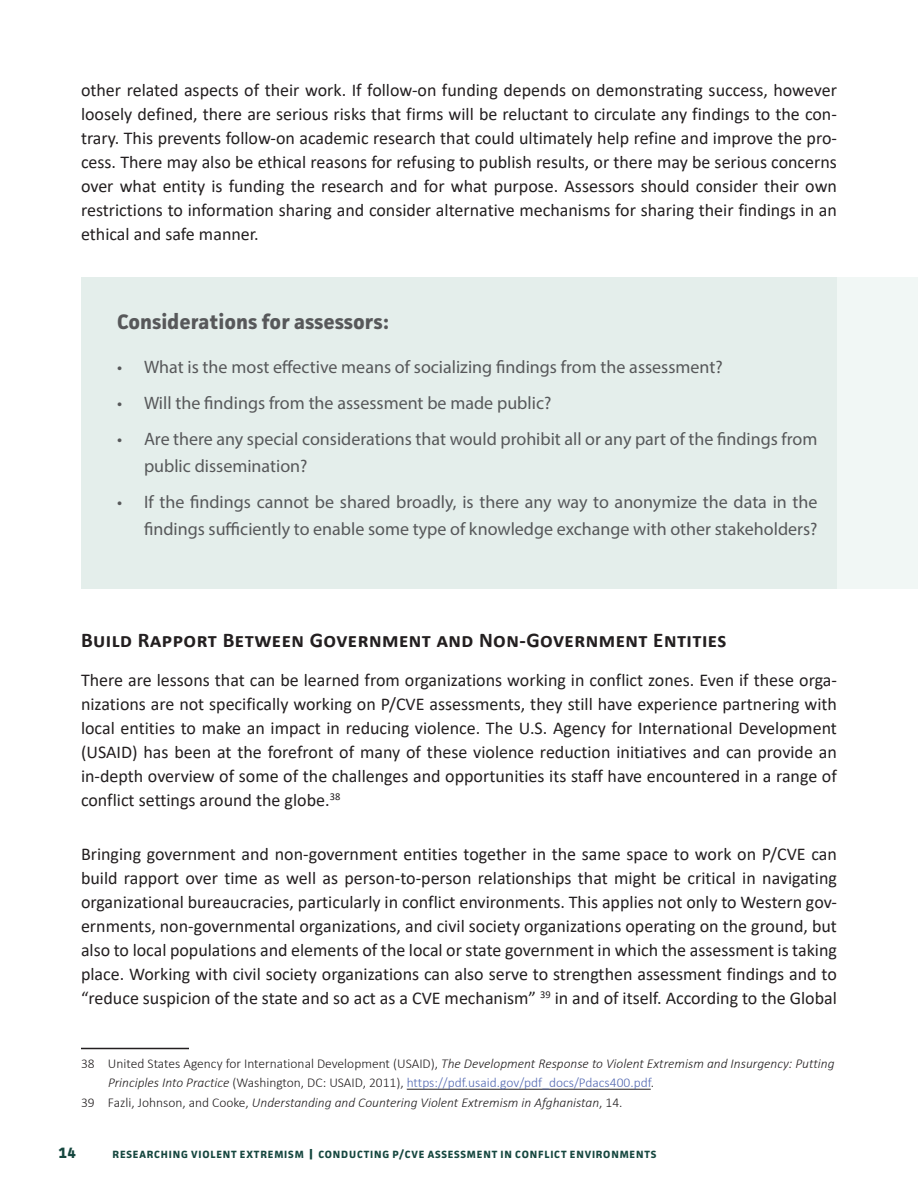
<style>
.page{position:relative;width:918px;height:1188px;background:#fff}
.page>*{position:absolute;margin:0;border:0;box-sizing:border-box;transform-origin:0 0}
.Heading_3{font:700 21px "Calibri";letter-spacing:.02em;color:#231f20}
.FIGURES{font:700 21px "Facit";color:#57585a}
.BODY_TEXT{font:18px/24px "Calibri";color:#231f20;text-align:justify}
.t1{font:18px/27px "Myriad Pro";color:#57585a}
.t2{font:700 15px "Facit";color:#16473f}
.Footnote_NEW{font:300 13.5px/19.5px "Calibri";color:#231f20}
.Footnote_NEW-2{font:italic 300 13.5px "Calibri";color:#231f20}
.t3{font:700 10.5px "Facit";letter-spacing:.08em;color:#16473f}
.s1{font-style:italic}
.s2{color:#546ab2}
.s3{font-style:normal}
</style>
<div class="page">
<hr style="left:81px;top:1048px;width:108px;height:1px;background:#231f20">
<hr style="left:407px;top:1089px;width:244px;height:1px;background:#231f20">
<div style="left:81px;top:277px;width:837px;height:312px;background:#e4eeeb"></div>
<div style="left:837px;top:277px;width:81px;height:312px;background:#f1f7f5"></div>
<p class="BODY_TEXT" style="left:81px;top:78px;width:758px">other related aspects of their work. If follow-on funding depends on demonstrating success, however loosely defined, there are serious risks that firms will be reluctant to circulate any findings to the con&shy;trary. This prevents follow-on academic research that could ultimately help refine and improve the pro&shy;cess. There may also be ethical reasons for refusing to publish results, or there may be serious concerns over what entity is funding the research and for what purpose. Assessors should consider their own restrictions to information sharing and consider alternative mechanisms for sharing their findings in an ethical and safe manner.</p>
<p class="FIGURES" style="left:117px;top:309px;width:274px">Considerations for assessors:</p>
<p class="t1" style="left:117px;top:353px;width:607px">• What is the most effective means of socializing findings from the assessment?</p>
<p class="t1" style="left:117px;top:389px;width:436px">• Will the findings from the assessment be made public?</p>
<p class="t1" style="left:144px;top:425px;width:675px;text-indent:-27px">• Are there any special considerations that would prohibit all or any part of the findings from public dissemination?</p>
<p class="t1" style="left:117px;top:488px;width:702px;text-align:right">• If the findings cannot be shared broadly, is there any way to anonymize the data in the findings sufficiently to enable some type of knowledge exchange with other stakeholders?</p>
<p class="Heading_3" style="left:81px;top:625px;width:647px">Build Rapport Between Government and Non-Government Entities</p>
<p class="BODY_TEXT" style="left:81px;top:668px;width:757px">There are lessons that can be learned from organizations working in conflict zones. Even if these orga&shy;nizations are not specifically working on P/CVE assessments, they still have experience partnering with local entities to make an impact in reducing violence. The U.S. Agency for International Development (USAID) has been at the forefront of many of these violence reduction initiatives and can provide an in-depth overview of some of the challenges and opportunities its staff have encountered in a range of conflict settings around the globe.<sup>38</sup></p>
<p class="BODY_TEXT" style="left:81px;top:842px;width:758px">Bringing government and non-government entities together in the same space to work on P/CVE can build rapport over time as well as person-to-person relationships that might be critical in navigating organizational bureaucracies, particularly in conflict environments. This applies not only to Western gov&shy;ernments, non-governmental organizations, and civil society organizations operating on the ground, but also to local populations and elements of the local or state government in which the assessment is taking place. Working with civil society organizations can also serve to strengthen assessment findings and to “reduce suspicion of the state and so act as a CVE mechanism” <sup>39</sup> in and of itself. According to the Global</p>
<p class="Footnote_NEW" style="left:108px;top:1054px;width:728px;text-indent:-27px">38 United States Agency for International Development (USAID), <span class="s1">The Development Response to Violent Extremism and Insurgency: Putting<br>Principles Into Practice</span> (Washington, DC: USAID, 2011), <span class="s2">https://pdf.usaid.gov/pdf_docs/Pdacs400.pdf</span>.</p>
<p class="Footnote_NEW-2" style="left:81px;top:1094px;width:543px"><span class="s3">39 Fazli, Johnson, and Cooke,</span> Understanding and Countering Violent Extremism in Afghanistan<span class="s3">, 14.</span></p>
<p class="t2" style="left:58px;top:1144px;width:19px">14</p>
<p class="t3" style="left:113px;top:1148px;width:546px">RESEARCHING VIOLENT EXTREMISM | CONDUCTING P/CVE ASSESSMENT IN CONFLICT ENVIRONMENTS</p>
</div>
